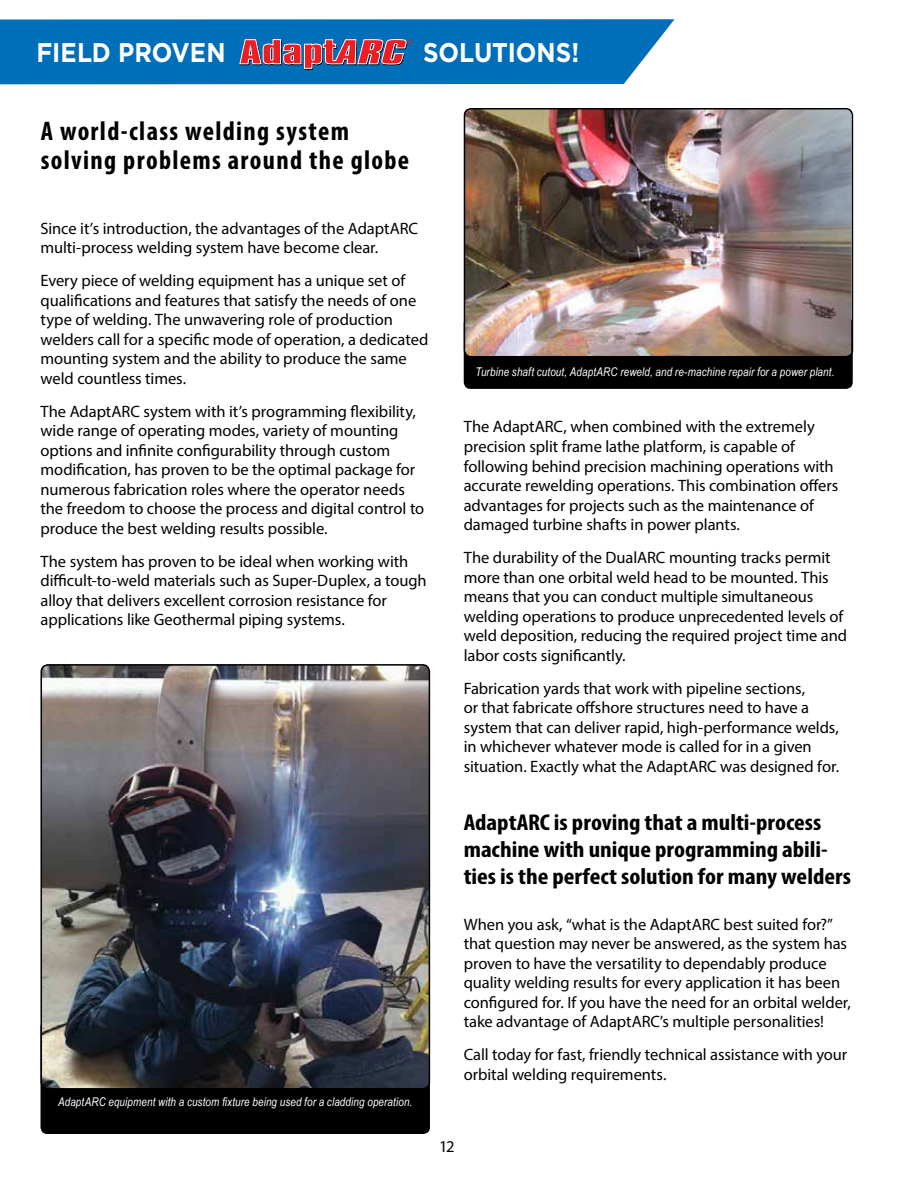
<style>
.page{position:relative;width:918px;height:1188px;background:#fff}
.page>*{position:absolute;margin:0;border:0;box-sizing:border-box;transform-origin:0 0}
.t1{font:700 condensed 27px/28.5px "Myriad Pro";letter-spacing:.05em;color:#000}
.t2{font:700 27px "Gotham";color:#fff;scale:.9 1}
.t3{font:700 condensed 22.95px/27px "Myriad Pro";color:#000;scale:1.11 1}
.t4{font:16.5px/19.5px "Myriad Pro";letter-spacing:-.005em;color:#000}
.t5{font:italic 12px "Arial Narrow";letter-spacing:.01em;color:#fff}
</style>
<div class="page">
<div style="left:40px;top:1020px;width:390px;height:114px;background:#000;border-radius:7px"></div>
<div style="left:464px;top:317px;width:389px;height:72px;background:#000;border-radius:7px"></div>
<img style="left:464px;top:109px;width:387px;height:245px">
<div style="left:464px;top:108px;width:389px;height:249px;border:2px solid #000;border-radius:7px"></div>
<div style="left:0;top:19px;width:675px;height:65px;background:#006fba"></div>
<svg style="left:240px;top:39px;width:172px;height:31px;background:#8b5d7b"></svg>
<img style="left:41px;top:665px;width:388px;height:422px">
<div style="left:41px;top:664px;width:389px;height:426px;border:2px solid #000;border-radius:7px"></div>
<h1 class="t2" style="left:36px;top:34px;width:212px">FIELD PROVEN</h1>
<h1 class="t2" style="left:423px;top:34px;width:175px">SOLUTIONS!</h1>
<h1 class="t1" style="left:41px;top:116px;width:370px">A world-class welding system solving problems around the globe</h1>
<p class="t4" style="left:40px;top:218px;width:379px">Since it’s introduction, the advantages of the AdaptARC multi-process welding system have become clear.</p>
<p class="t4" style="left:40px;top:271px;width:389px">Every piece of welding equipment has a unique set of qualifications and features that satisfy the needs of one type of welding. The unwavering role of production welders call for a specific mode of operation, a dedicated mounting system and the ability to produce the same weld countless times.</p>
<p class="t4" style="left:40px;top:401px;width:385px">The AdaptARC system with it’s programming flexibility, wide range of operating modes, variety of mounting options and infinite configurability through custom modification, has proven to be the optimal package for numerous fabrication roles where the operator needs the freedom to choose the process and digital control to produce the best welding results possible.</p>
<p class="t4" style="left:40px;top:551px;width:388px">The system has proven to be ideal when working with difficult-to-weld materials such as Super-Duplex, a tough alloy that delivers excellent corrosion resistance for applications like Geothermal piping systems.</p>
<p class="t5" style="left:476px;top:364px;width:360px">Turbine shaft cutout, AdaptARC reweld, and re-machine repair for a power plant.</p>
<p class="t4" style="left:464px;top:417px;width:376px">The AdaptARC, when combined with the extremely precision split frame lathe platform, is capable of following behind precision machining operations with accurate rewelding operations. This combination offers advantages for projects such as the maintenance of damaged turbine shafts in power plants.</p>
<p class="t4" style="left:464px;top:547px;width:385px">The durability of the DualARC mounting tracks permit more than one orbital weld head to be mounted. This means that you can conduct multiple simultaneous welding operations to produce unprecedented levels of weld deposition, reducing the required project time and labor costs significantly.</p>
<p class="t4" style="left:464px;top:678px;width:377px">Fabrication yards that work with pipeline sections,<br>or that fabricate offshore structures need to have a system that can deliver rapid, high-performance welds, in whichever whatever mode is called for in a given situation. Exactly what the AdaptARC was designed for.</p>
<p class="t5" style="left:58px;top:1093px;width:356px">AdaptARC equipment with a custom fixture being used for a cladding operation.</p>
<h2 class="t3" style="left:464px;top:808px;width:351px">AdaptARC is proving that a multi-process machine with unique programming abili&shy;ties is the perfect solution for many welders</h2>
<p class="t4" style="left:464px;top:914px;width:389px">When you ask, “what is the AdaptARC best suited for?” that question may never be answered, as the system has proven to have the versatility to dependably produce quality welding results for every application it has been configured for. If you have the need for an orbital welder, take advantage of AdaptARC’s multiple personalities!</p>
<p class="t4" style="left:464px;top:1045px;width:385px">Call today for fast, friendly technical assistance with your orbital welding requirements.</p>
<p class="t4" style="left:439px;top:1137px;width:17px">12</p>
</div>
